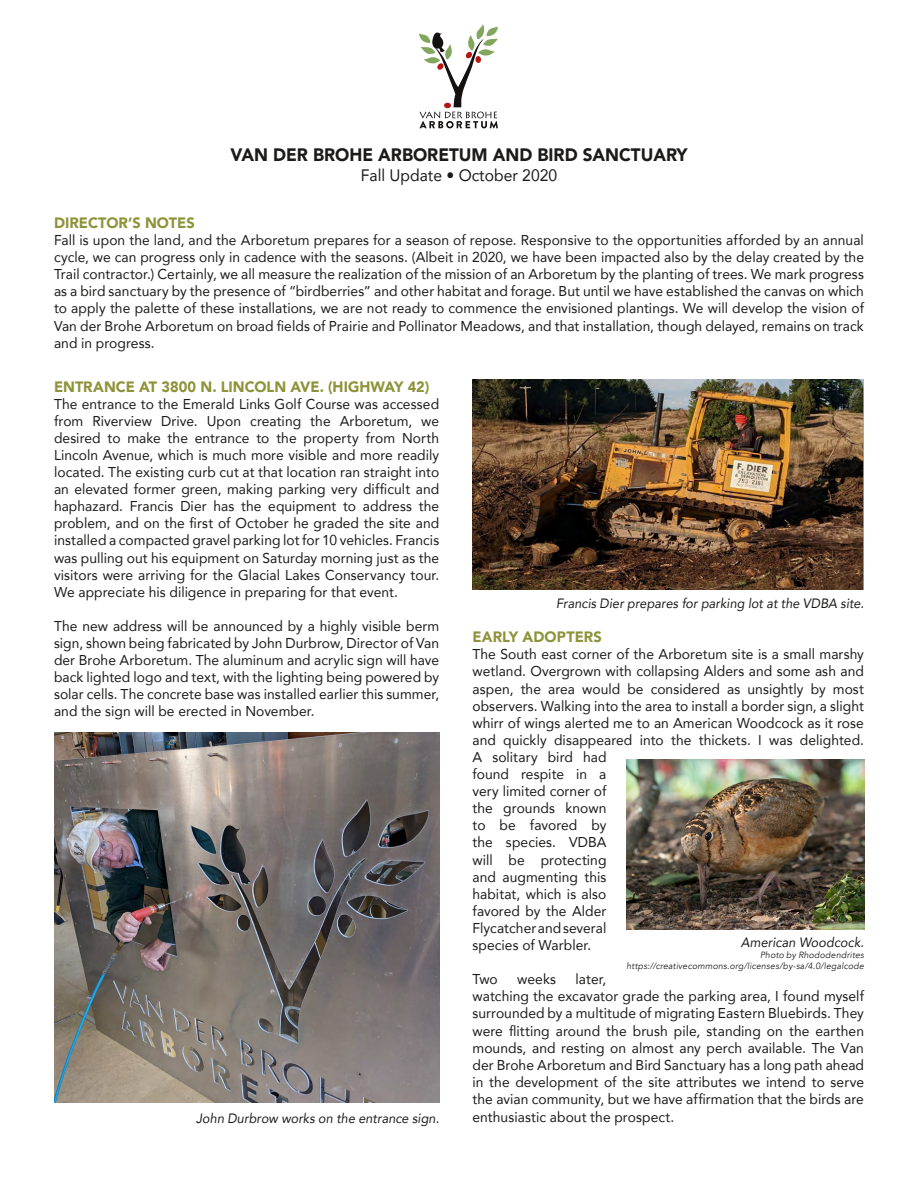
<style>
.page{position:relative;width:918px;height:1188px;background:#fff}
.page>*{position:absolute;margin:0;border:0;box-sizing:border-box;transform-origin:0 0}
.t1{font:900 18px "Avenir";color:#1c1b1a;scale:.95 1}
.t2{font:16.5px "Avenir";color:#1c1b1a;scale:.95 1}
.t3{font:900 15px "Avenir";color:#8e9339}
.t4{font:14.25px/17.1px "Avenir";letter-spacing:.005em;color:#1c1b1a;text-align:justify}
.t5{font:italic 13.5px "Avenir";letter-spacing:.005em;color:#1c1b1a;scale:.94 1}
.t6{font:italic 9px/10.5px "Avenir";letter-spacing:.025em;color:#1c1b1a;text-align:right}
</style>
<div class="page">
<svg style="left:419px;top:24px;width:79px;height:104px"></svg>
<img style="left:54px;top:733px;width:385px;height:369px">
<img style="left:626px;top:760px;width:238px;height:169px">
<img style="left:472px;top:379px;width:391px;height:211px">
<p class="t1" style="left:230px;top:139px;width:483px">VAN DER BROHE ARBORETUM AND BIRD SANCTUARY</p>
<p class="t2" style="left:361px;top:162px;width:208px">Fall Update • October 2020</p>
<p class="t3" style="left:54px;top:210px;width:142px">DIRECTOR’S NOTES</p>
<p class="t4" style="left:54px;top:231px;width:812px">Fall is upon the land, and the Arboretum prepares for a season of repose. Responsive to the opportunities afforded by an annual cycle, we can progress only in cadence with the seasons. (Albeit in 2020, we have been impacted also by the delay created by the Trail contractor.) Certainly, we all measure the realization of the mission of an Arboretum by the planting of trees. We mark progress as a bird sanctuary by the presence of “birdberries” and other habitat and forage. But until we have established the canvas on which to apply the palette of these installations, we are not ready to commence the envisioned plantings. We will develop the vision of Van der Brohe Arboretum on broad fields of Prairie and Pollinator Meadows, and that installation, though delayed, remains on track and in progress.</p>
<p class="t3" style="left:54px;top:373px;width:377px">ENTRANCE AT 3800 N. LINCOLN AVE. (HIGHWAY 42)</p>
<p class="t4" style="left:54px;top:395px;width:387px">The entrance to the Emerald Links Golf Course was accessed from Riverview Drive. Upon creating the Arboretum, we desired to make the entrance to the property from North Lincoln Avenue, which is much more visible and more readily located. The existing curb cut at that location ran straight into an elevated former green, making parking very difficult and haphazard. Francis Dier has the equipment to address the problem, and on the first of October he graded the site and installed a compacted gravel parking lot for 10 vehicles. Francis was pulling out his equipment on Saturday morning just as the visitors were arriving for the Glacial Lakes Conservancy tour.<br>We appreciate his diligence in preparing for that event.</p>
<p class="t4" style="left:54px;top:617px;width:387px">The new address will be announced by a highly visible berm sign, shown being fabricated by John Durbrow, Director of Van der Brohe Arboretum. The aluminum and acrylic sign will have back lighted logo and text, with the lighting being powered by solar cells. The concrete base was installed earlier this summer, and the sign will be erected in November.</p>
<p class="t5" style="left:556px;top:595px;width:329px">Francis Dier prepares for parking lot at the VDBA site.</p>
<p class="t3" style="left:472px;top:624px;width:131px">EARLY ADOPTERS</p>
<p class="t4" style="left:472px;top:645px;width:393px;text-align:left">The South east corner of the Arboretum site is a small marshy wetland. Overgrown with collapsing Alders and some ash and aspen, the area would be considered as unsightly by most observers. Walking into the area to install a border sign, a slight whirr of wings alerted me to an American Woodcock as it rose and quickly disappeared into the thickets. I was delighted.<br>A solitary bird had<br>found respite in a<br>very limited corner of<br>the grounds known<br>to be favored by<br>the species. VDBA<br>will be protecting<br>and augmenting this<br>habitat, which is also<br>favored by the Alder<br>Flycatcher and several<br>species of Warbler.</p>
<p class="t4" style="left:472px;top:970px;width:27px">Two</p>
<p class="t4" style="left:517px;top:970px;width:40px">weeks</p>
<p class="t5" style="left:741px;top:935px;width:133px">American Woodcock.</p>
<p class="t6" style="left:626px;top:950px;width:239px">Photo by Rhododendrites https://creativecommons.org/licenses/by-sa/4.0/legalcode</p>
<p class="t4" style="left:472px;top:970px;width:393px;text-align:left;text-indent:103px">later,<br>watching the excavator grade the parking area, I found myself surrounded by a multitude of migrating Eastern Bluebirds. They were flitting around the brush pile, standing on the earthen mounds, and resting on almost any perch available. The Van der Brohe Arboretum and Bird Sanctuary has a long path ahead in the development of the site attributes we intend to serve the avian community, but we have affirmation that the birds are enthusiastic about the prospect.</p>
<p class="t5" style="left:196px;top:1110px;width:260px">John Durbrow works on the entrance sign.</p>
</div>
